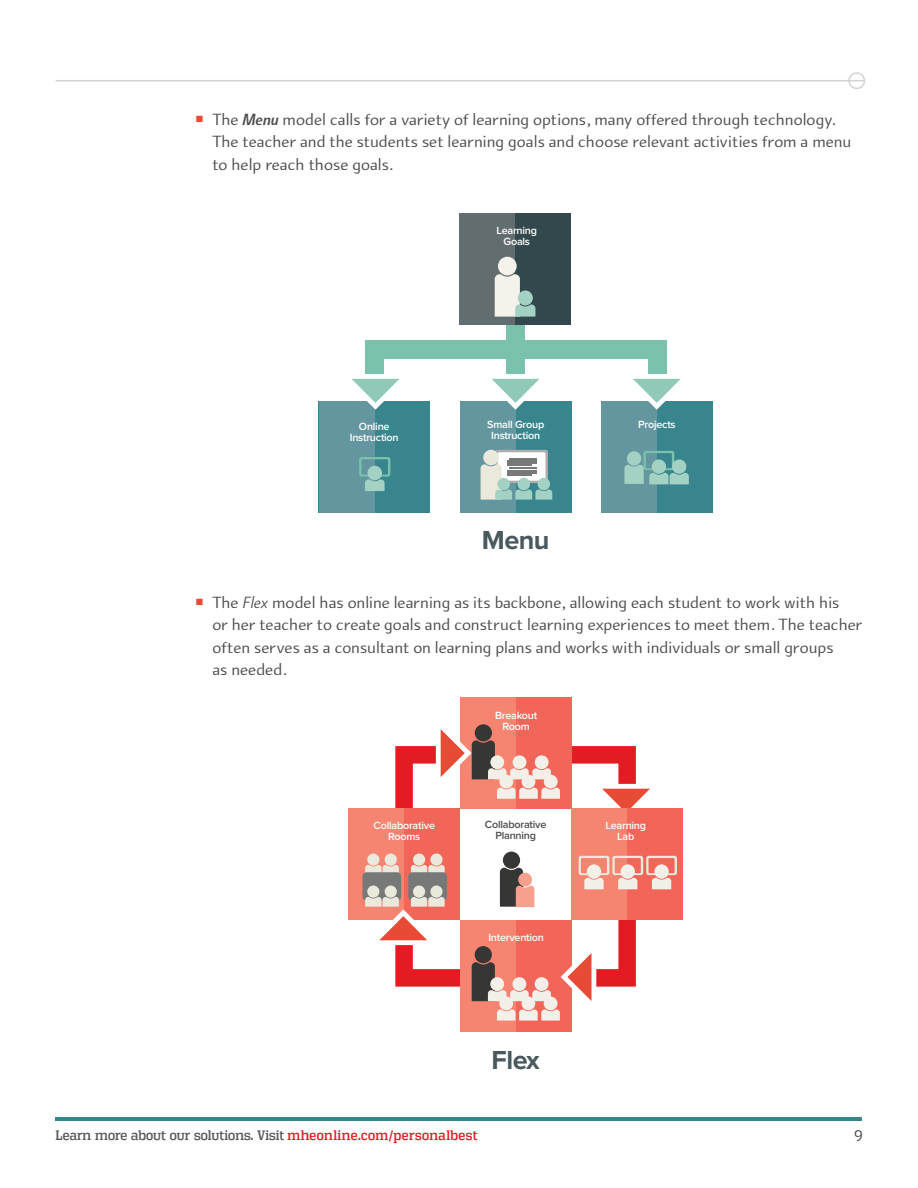
<style>
.page{position:relative;width:918px;height:1188px;background:#fff}
.page>*{position:absolute;margin:0;border:0;box-sizing:border-box;transform-origin:0 0}
.t1{font:700 27px "Proxima Nova";letter-spacing:-.02em;color:#4a595d}
.t2{font:17.25px/22.5px "Arum Sans";color:#4d4d4f}
.t3{font:15px "Vectipede Bk";color:#4d4d4f}
.t4{font:13.5px "Vectipede Rg";color:#58595b}
.t5{font:600 10.8px/10.8px "Proxima Nova";letter-spacing:-.02em;color:#fff;text-align:center}
.t6{font:600 10.8px/10.8px "Proxima Nova";letter-spacing:-.02em;color:#4d4d4f;text-align:center}
.s1{font-weight:700;font-style:italic}
.s2{font-style:italic}
.s3{color:#e31b22}
</style>
<div class="page">
<hr style="left:56px;top:1118px;width:806px;height:3px;background:#39858e">
<div style="left:848px;top:72px;width:17px;height:17px;border:2px solid #d1d3d4;border-radius:50%"></div>
<hr style="left:56px;top:80px;width:808px;height:1px;background:#d1d3d4">
<svg style="left:395px;top:746px;width:241px;height:241px"></svg>
<div style="left:349px;top:809px;width:111px;height:111px;background:#f26659"></div>
<div style="left:349px;top:809px;width:55px;height:111px;background:#f58471"></div>
<div style="left:460px;top:697px;width:111px;height:112px;background:#f26659"></div>
<div style="left:460px;top:697px;width:56px;height:112px;background:#f58471"></div>
<div style="left:460px;top:920px;width:111px;height:112px;background:#f26659"></div>
<div style="left:460px;top:920px;width:56px;height:112px;background:#f58471"></div>
<svg style="left:589px;top:779px;width:78px;height:30px"></svg>
<div style="left:571px;top:809px;width:112px;height:111px;background:#f26659"></div>
<div style="left:571px;top:809px;width:56px;height:111px;background:#f58471"></div>
<svg style="left:579px;top:856px;width:98px;height:33px"></svg>
<div style="left:654px;top:864px;width:15px;height:15px;background:#f2f0e8;border-radius:50%"></div>
<div style="left:503px;top:852px;width:17px;height:17px;background:#363635;border-radius:50%"></div>
<svg style="left:472px;top:940px;width:129px;height:81px"></svg>
<div style="left:544px;top:997px;width:14px;height:13px;background:#f2f0e8;border-radius:50%"></div>
<div style="left:413px;top:854px;width:12px;height:12px;background:#ebe9db;border-radius:50%"></div>
<svg style="left:411px;top:865px;width:34px;height:7px"></svg>
<div style="left:430px;top:854px;width:13px;height:12px;background:#ebe9db;border-radius:50%"></div>
<div style="left:408px;top:872px;width:39px;height:29px;background:#777878;border-radius:4px"></div>
<div style="left:413px;top:886px;width:12px;height:12px;background:#ebe9db;border-radius:50%"></div>
<div style="left:430px;top:886px;width:13px;height:12px;background:#ebe9db;border-radius:50%"></div>
<div style="left:367px;top:854px;width:12px;height:12px;background:#ebe9db;border-radius:50%"></div>
<svg style="left:365px;top:865px;width:34px;height:7px"></svg>
<div style="left:385px;top:854px;width:12px;height:12px;background:#ebe9db;border-radius:50%"></div>
<div style="left:363px;top:872px;width:38px;height:29px;background:#777878;border-radius:4px"></div>
<div style="left:367px;top:886px;width:12px;height:12px;background:#ebe9db;border-radius:50%"></div>
<svg style="left:362px;top:897px;width:83px;height:52px"></svg>
<div style="left:385px;top:886px;width:12px;height:12px;background:#ebe9db;border-radius:50%"></div>
<svg style="left:500px;top:868px;width:34px;height:39px"></svg>
<div style="left:518px;top:873px;width:14px;height:14px;background:#f7a08e;border-radius:50%"></div>
<svg style="left:431px;top:724px;width:129px;height:75px"></svg>
<div style="left:544px;top:775px;width:14px;height:14px;background:#f2f0e8;border-radius:50%"></div>
<div style="left:506px;top:293px;width:19px;height:97px;background:#7bc2ad"></div>
<div style="left:460px;top:214px;width:111px;height:111px;background:#32484c"></div>
<div style="left:460px;top:214px;width:55px;height:111px;background:#626d70"></div>
<div style="left:498px;top:257px;width:19px;height:18px;background:#f4f2eb;border-radius:50%"></div>
<svg style="left:495px;top:274px;width:40px;height:43px"></svg>
<div style="left:518px;top:290px;width:15px;height:15px;background:#a3d1c3;border-radius:50%"></div>
<div style="left:365px;top:340px;width:19px;height:50px;background:#7bc2ad"></div>
<div style="left:648px;top:340px;width:19px;height:50px;background:#7bc2ad"></div>
<div style="left:374px;top:340px;width:285px;height:19px;background:#7bc2ad"></div>
<div style="left:319px;top:401px;width:111px;height:112px;background:#39858e"></div>
<div style="left:601px;top:401px;width:112px;height:112px;background:#39858e"></div>
<div style="left:460px;top:401px;width:111px;height:112px;background:#39858e"></div>
<div style="left:319px;top:401px;width:55px;height:112px;background:#64969f"></div>
<div style="left:601px;top:401px;width:56px;height:112px;background:#64969f"></div>
<div style="left:460px;top:401px;width:56px;height:112px;background:#64969f"></div>
<svg style="left:481px;top:450px;width:71px;height:50px;background:#b7c9c4"></svg>
<svg style="left:633px;top:374px;width:48px;height:36px"></svg>
<svg style="left:492px;top:374px;width:47px;height:36px"></svg>
<svg style="left:352px;top:374px;width:47px;height:39px"></svg>
<svg style="left:359px;top:457px;width:31px;height:34px"></svg>
<div style="left:367px;top:466px;width:15px;height:14px;background:#a3d1c3;border-radius:50%"></div>
<svg style="left:624px;top:451px;width:65px;height:33px"></svg>
<div style="left:627px;top:451px;width:14px;height:15px;background:#a3d1c3;border-radius:50%"></div>
<p class="t2" style="left:212px;top:108px;width:640px;text-indent:-16px"><sup>■</sup> The <span class="s1">Menu</span> model calls for a variety of learning options, many offered through technology.<br>The teacher and the students set learning goals and choose relevant activities from a menu to help reach those goals.</p>
<p class="t5" style="left:497px;top:225px;width:42px">Learning<br>Goals</p>
<p class="t5" style="left:350px;top:421px;width:50px">Online<br>Instruction</p>
<p class="t5" style="left:487px;top:419px;width:59px">Small Group</p>
<p class="t5" style="left:638px;top:419px;width:39px">Projects</p>
<p class="t5" style="left:491px;top:429px;width:50px">Instruction</p>
<h1 class="t1" style="left:482px;top:520px;width:69px">Menu</h1>
<p class="t2" style="left:212px;top:591px;width:651px;text-indent:-16px"><sup>■</sup> The <span class="s2">Flex</span> model has online learning as its backbone, allowing each student to work with his<br>or her teacher to create goals and construct learning experiences to meet them. The teacher often serves as a consultant on learning plans and works with individuals or small groups<br>as needed.</p>
<p class="t5" style="left:374px;top:820px;width:63px">Collaborative<br>Rooms</p>
<p class="t5" style="left:495px;top:709px;width:44px">Breakout<br>Room</p>
<p class="t6" style="left:485px;top:819px;width:63px">Collaborative<br>Planning</p>
<p class="t5" style="left:606px;top:820px;width:42px">Learning<br>Lab</p>
<p class="t5" style="left:488px;top:931px;width:57px">Intervention</p>
<h1 class="t1" style="left:492px;top:1040px;width:50px">Flex</h1>
<p class="t4" style="left:56px;top:1127px;width:423px">Learn more about our solutions. Visit <span class="s3">mheonline.com/personalbest</span></p>
<p class="t3" style="left:855px;top:1127px;width:9px">9</p>
</div>
